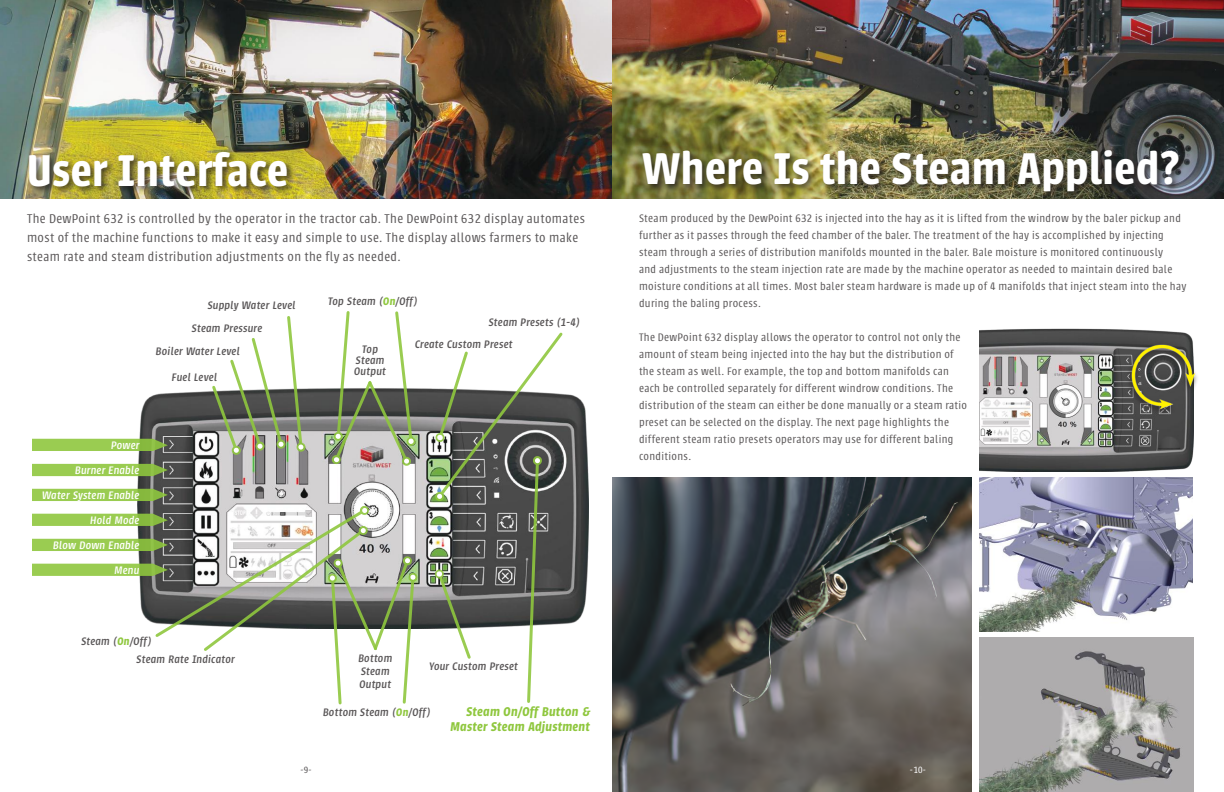
<style>
.page{position:relative;width:1224px;height:792px;background:#fff}
.page>*{position:absolute;margin:0;border:0;box-sizing:border-box;transform-origin:0 0}
.t1{font:600 49px "Urbana";letter-spacing:.01em;color:#fff}
.t2{font:300 14px/19px "Urbana";letter-spacing:.03em;color:#5a5758}
.t3{font:italic 600 14px/15px "Urbana";letter-spacing:.02em;color:#8fc73e;text-align:right}
.t4{font:300 12px/17px "Urbana";letter-spacing:.03em;color:#5a5758}
.t5{font:italic 500 12px/13px "Urbana";letter-spacing:.02em;color:#5a5758}
.t6{font:italic 500 12px/24.9px "Urbana";letter-spacing:.02em;color:#fff;text-align:right}
.t7{font:300 10px "Urbana";color:#fff}
.t8{font:300 10px "Urbana";color:#5a5758}
.s1{font-weight:600;color:#8fc73e}
</style>
<div class="page">
<img style="left:0;top:0;width:1224px;height:199px">
<img style="left:138px;top:388px;width:451px;height:241px">
<svg style="left:32px;top:439px;width:136px;height:12px;background:#93c34e"></svg>
<svg style="left:32px;top:464px;width:136px;height:12px;background:#93c24e"></svg>
<svg style="left:211px;top:316px;width:95px;height:138px"></svg>
<svg style="left:331px;top:311px;width:85px;height:155px"></svg>
<svg style="left:435px;top:332px;width:129px;height:371px"></svg>
<svg style="left:32px;top:489px;width:386px;height:216px"></svg>
<div style="left:27px;top:149px;width:269px;height:46px;background:#241f1f;opacity:.75"></div>
<div style="left:641px;top:148px;width:546px;height:52px;background:#241f1f;opacity:.75"></div>
<img style="left:612px;top:477px;width:360px;height:315px">
<img style="left:980px;top:329px;width:213px;height:143px">
<div style="left:1126px;top:343px;width:74px;height:73px;background:#241f1f;opacity:.85"></div>
<img style="left:1127px;top:341px;width:73px;height:72px">
<img style="left:980px;top:477px;width:213px;height:154px">
<img style="left:980px;top:638px;width:214px;height:154px">
<h1 class="t1" style="left:27px;top:143px;width:263px">User Interface</h1>
<h1 class="t1" style="left:642px;top:141px;width:539px">Where Is the Steam Applied?</h1>
<p class="t2" style="left:27px;top:210px;width:560px">The DewPoint 632 is controlled by the operator in the tractor cab. The DewPoint 632 display automates most of the machine functions to make it easy and simple to use. The display allows farmers to make steam rate and steam distribution adjustments on the fly as needed.</p>
<p class="t5" style="left:208px;top:299px;width:89px">Supply Water Level</p>
<p class="t5" style="left:328px;top:295px;width:91px">Top Steam (<span class="s1">On</span>/Off)</p>
<p class="t5" style="left:192px;top:322px;width:72px">Steam Pressure</p>
<p class="t5" style="left:489px;top:316px;width:93px">Steam Presets (1-4)</p>
<p class="t5" style="left:156px;top:345px;width:85px">Boiler Water Level</p>
<p class="t6" style="left:111px;top:433px;width:30px">Power</p>
<p class="t6" style="left:42px;top:458px;width:99px">Burner Enable<br>Water System Enable<br>Hold Mode<br>Blow Down Enable<br>Menu</p>
<p class="t5" style="left:172px;top:371px;width:47px">Fuel Level</p>
<p class="t5" style="left:137px;top:633px;width:100px;line-height:17.8px;text-indent:-55px">Steam (<span class="s1">On</span>/Off)<br>Steam Rate Indicator</p>
<p class="t5" style="left:354px;top:344px;width:33px;line-height:11px;text-align:center">Top<br>Steam<br>Output</p>
<p class="t5" style="left:415px;top:338px;width:99px">Create Custom Preset</p>
<p class="t5" style="left:358px;top:651px;width:35px">Bottom<br>Steam<br>Output</p>
<p class="t5" style="left:323px;top:706px;width:109px">Bottom Steam (<span class="s1">On</span>/Off)</p>
<p class="t5" style="left:429px;top:660px;width:90px">Your Custom Preset</p>
<p class="t3" style="left:451px;top:704px;width:141px">Steam On/Off Button &amp;<br>Master Steam Adjustment</p>
<p class="t4" style="left:639px;top:210px;width:549px">Steam produced by the DewPoint 632 is injected into the hay as it is lifted from the windrow by the baler pickup and further as it passes through the feed chamber of the baler. The treatment of the hay is accomplished by injecting steam through a series of distribution manifolds mounted in the baler. Bale moisture is monitored continuously<br>and adjustments to the steam injection rate are made by the machine operator as needed to maintain desired bale moisture conditions at all times. Most baler steam hardware is made up of 4 manifolds that inject steam into the hay during the baling process.</p>
<p class="t4" style="left:639px;top:329px;width:330px">The DewPoint 632 display allows the operator to control not only the amount of steam being injected into the hay but the distribution of the steam as well. For example, the top and bottom manifolds can each be controlled separately for different windrow conditions. The distribution of the steam can either be done manually or a steam ratio preset can be selected on the display. The next page highlights the different steam ratio presets operators may use for different baling conditions.</p>
<p class="t8" style="left:300px;top:764px;width:13px">-9-</p>
<p class="t7" style="left:910px;top:764px;width:18px">-10-</p>
</div>
